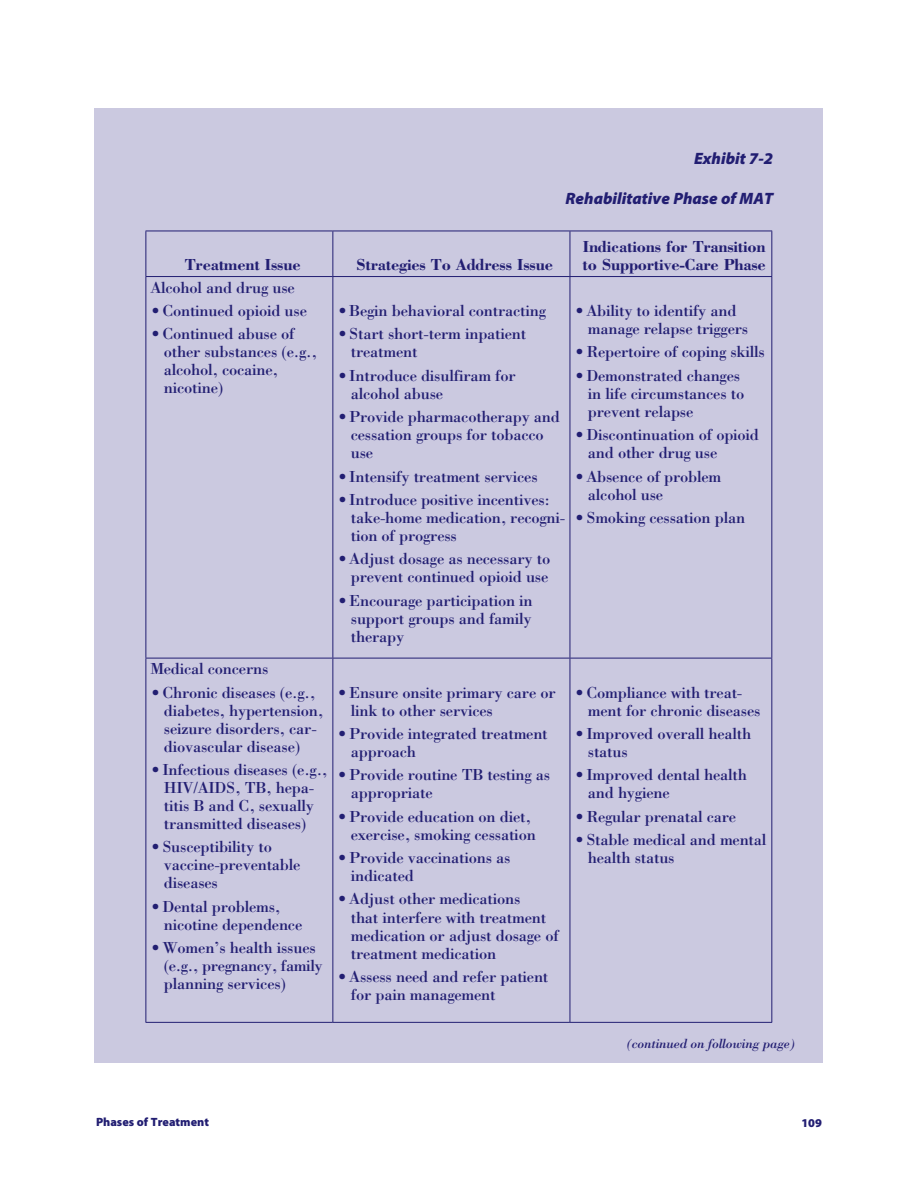
<style>
.page{position:relative;width:918px;height:1188px;background:#fff}
.page>*{position:absolute;margin:0;border:0;box-sizing:border-box;transform-origin:0 0}
.t1{font:16.5px/18px "Bodoni Std";letter-spacing:-.015em;color:#221e72}
.t2{font:700 16.5px/18px "Bodoni Std";letter-spacing:-.015em;color:#221e72}
.t3{font:italic 900 16.5px "Myriad Pro";color:#221e72}
.t4{font:italic 13.5px "Bodoni Std";letter-spacing:-.015em;color:#221e72}
.t5{font:900 12px "Myriad Pro";color:#221e72}
</style>
<div class="page">
<div style="left:94px;top:108px;width:729px;height:955px;background:#cbc9e0"></div>
<hr style="left:146px;top:231px;width:187px;height:1px;background:#221e72">
<hr style="left:146px;top:231px;width:1px;height:45px;background:#221e72">
<hr style="left:333px;top:231px;width:237px;height:1px;background:#221e72">
<hr style="left:332px;top:231px;width:1px;height:45px;background:#221e72">
<hr style="left:570px;top:231px;width:202px;height:1px;background:#221e72">
<hr style="left:570px;top:231px;width:1px;height:45px;background:#221e72">
<hr style="left:771px;top:231px;width:1px;height:45px;background:#221e72">
<hr style="left:146px;top:276px;width:187px;height:1px;background:#221e72">
<hr style="left:146px;top:277px;width:1px;height:381px;background:#221e72">
<hr style="left:333px;top:276px;width:237px;height:1px;background:#221e72">
<hr style="left:332px;top:277px;width:1px;height:381px;background:#221e72">
<hr style="left:570px;top:276px;width:202px;height:1px;background:#221e72">
<hr style="left:570px;top:277px;width:1px;height:381px;background:#221e72">
<hr style="left:771px;top:277px;width:1px;height:381px;background:#221e72">
<hr style="left:146px;top:658px;width:187px;height:1px;background:#221e72">
<hr style="left:146px;top:658px;width:1px;height:364px;background:#221e72">
<hr style="left:333px;top:658px;width:237px;height:1px;background:#221e72">
<hr style="left:332px;top:658px;width:1px;height:364px;background:#221e72">
<hr style="left:570px;top:658px;width:202px;height:1px;background:#221e72">
<hr style="left:570px;top:658px;width:1px;height:364px;background:#221e72">
<hr style="left:771px;top:658px;width:1px;height:364px;background:#221e72">
<hr style="left:146px;top:1022px;width:187px;height:1px;background:#221e72">
<hr style="left:333px;top:1022px;width:237px;height:1px;background:#221e72">
<hr style="left:570px;top:1022px;width:202px;height:1px;background:#221e72">
<p class="t3" style="left:694px;top:148px;width:81px">Exhibit 7-2</p>
<p class="t3" style="left:566px;top:187px;width:209px">Rehabilitative Phase of MAT</p>
<p class="t2" style="left:185px;top:255px;width:117px">Treatment Issue</p>
<p class="t2" style="left:357px;top:255px;width:198px">Strategies To Address Issue</p>
<p class="t2" style="left:583px;top:237px;width:185px">Indications for Transition to Supportive-Care Phase</p>
<p class="t1" style="left:150px;top:278px;width:146px">Alcohol and drug use</p>
<p class="t1" style="left:150px;top:301px;width:158px">•Continued opioid use</p>
<p class="t1" style="left:164px;top:325px;width:155px;text-indent:-13px">•Continued abuse of other substances (e.g., alcohol, cocaine, nicotine)</p>
<p class="t1" style="left:150px;top:659px;width:120px">Medical concerns</p>
<p class="t1" style="left:164px;top:683px;width:161px;text-indent:-13px">•Chronic diseases (e.g., diabetes, hypertension, seizure disorders, car&shy;diovascular disease)</p>
<p class="t1" style="left:150px;top:760px;width:179px;text-align:center">•Infectious diseases (e.g.,<br>HIV/AIDS, TB, hepa&shy;titis B and C, sexually transmitted diseases)</p>
<p class="t1" style="left:164px;top:838px;width:138px;text-indent:-13px">•Susceptibility to vaccine-preventable diseases</p>
<p class="t1" style="left:164px;top:897px;width:140px;text-indent:-13px">•Dental problems, nicotine dependence</p>
<p class="t1" style="left:164px;top:938px;width:161px;text-indent:-13px">•Women’s health issues (e.g., pregnancy, family planning services)</p>
<p class="t1" style="left:337px;top:301px;width:210px">•Begin behavioral contracting</p>
<p class="t1" style="left:351px;top:325px;width:177px;text-indent:-13px">•Start short-term inpatient treatment</p>
<p class="t1" style="left:351px;top:366px;width:167px;text-indent:-13px">•Introduce disulfiram for alcohol abuse</p>
<p class="t1" style="left:351px;top:407px;width:211px;text-indent:-13px">•Provide pharmacotherapy and cessation groups for tobacco use</p>
<p class="t1" style="left:337px;top:467px;width:202px">•Intensify treatment services</p>
<p class="t1" style="left:351px;top:490px;width:216px;text-indent:-13px">•Introduce positive incentives: take-home medication, recogni&shy;tion of progress</p>
<p class="t1" style="left:337px;top:550px;width:214px;text-align:right">•Adjust dosage as necessary to prevent continued opioid use</p>
<p class="t1" style="left:351px;top:591px;width:183px;text-align:justify;text-indent:-13px">•Encourage participation in support groups and family therapy</p>
<p class="t1" style="left:588px;top:301px;width:162px;text-indent:-13px">•Ability to identify and manage relapse triggers</p>
<p class="t1" style="left:574px;top:343px;width:192px">•Repertoire of coping skills</p>
<p class="t1" style="left:588px;top:366px;width:158px;text-indent:-13px">•Demonstrated changes in life circumstances to prevent relapse</p>
<p class="t1" style="left:588px;top:425px;width:173px;text-indent:-13px">•Discontinuation of opioid and other drug use</p>
<p class="t1" style="left:588px;top:467px;width:135px;text-indent:-13px">•Absence of problem alcohol use</p>
<p class="t1" style="left:574px;top:508px;width:172px">•Smoking cessation plan</p>
<p class="t1" style="left:351px;top:683px;width:206px;text-indent:-13px">•Ensure onsite primary care or link to other services</p>
<p class="t1" style="left:351px;top:724px;width:199px;text-indent:-13px">•Provide integrated treatment approach</p>
<p class="t1" style="left:351px;top:766px;width:201px;text-indent:-13px">•Provide routine TB testing as appropriate</p>
<p class="t1" style="left:337px;top:807px;width:200px;text-align:right">•Provide education on diet, exercise, smoking cessation</p>
<p class="t1" style="left:351px;top:848px;width:161px;text-indent:-13px">•Provide vaccinations as indicated</p>
<p class="t1" style="left:351px;top:890px;width:210px;text-indent:-13px">•Adjust other medications<br>that interfere with treatment medication or adjust dosage of treatment medication</p>
<p class="t1" style="left:351px;top:967px;width:199px;text-indent:-13px">•Assess need and refer patient for pain management</p>
<p class="t1" style="left:588px;top:683px;width:174px;text-indent:-13px">•Compliance with treat&shy;ment for chronic diseases</p>
<p class="t1" style="left:588px;top:724px;width:165px;text-indent:-13px">•Improved overall health status</p>
<p class="t1" style="left:588px;top:766px;width:161px;text-indent:-13px">•Improved dental health and hygiene</p>
<p class="t1" style="left:574px;top:807px;width:163px">•Regular prenatal care</p>
<p class="t1" style="left:588px;top:830px;width:180px;text-indent:-13px">•Stable medical and mental health status</p>
<p class="t4" style="left:627px;top:1035px;width:170px">(continued on following page)</p>
<p class="t5" style="left:96px;top:1114px;width:114px">Phases of Treatment</p>
<p class="t5" style="left:801px;top:1114px;width:22px">109</p>
</div>
